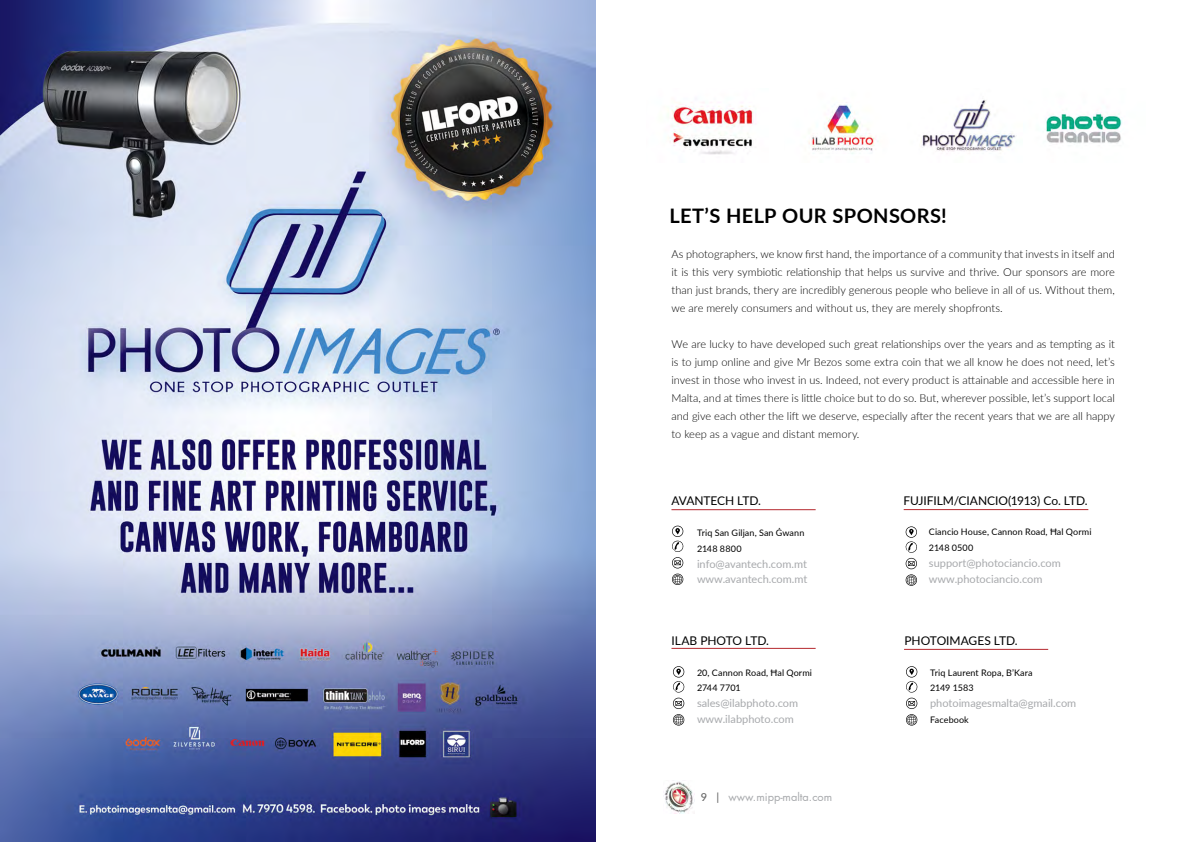
<style>
.page{position:relative;width:1191px;height:842px;background:#fff}
.page>*{position:absolute;margin:0;border:0;box-sizing:border-box;transform-origin:0 0}
.t1{font:700 20px "Lato";letter-spacing:.02em;color:#000}
.t2{font:12px "Lato";letter-spacing:-.005em;color:#000}
.t3{font:300 11px/18px "Lato";color:#000;text-align:justify}
.t4{font:11px/15.9px "Lato";color:#a7a9ac}
.t5{font:11px "Futura";color:#a7a9ac}
.t6{font:9px/15.9px "Lato";letter-spacing:.01em;color:#000}
.s1{font-family:"Lato";font-weight:500;color:#666}
</style>
<div class="page">
<img style="left:663px;top:780px;width:32px;height:34px">
<svg style="left:672px;top:526px;width:12px;height:42px"></svg>
<svg style="left:672px;top:574px;width:11px;height:11px"></svg>
<hr style="left:671px;top:509px;width:144px;height:1px;background:#b5282e">
<hr style="left:671px;top:648px;width:144px;height:1px;background:#b5282e">
<svg style="left:673px;top:666px;width:12px;height:59px"></svg>
<hr style="left:904px;top:649px;width:144px;height:1px;background:#b5282e">
<svg style="left:906px;top:666px;width:12px;height:59px"></svg>
<img style="left:668px;top:102px;width:88px;height:53px">
<hr style="left:903px;top:509px;width:185px;height:1px;background:#b5282e">
<svg style="left:905px;top:526px;width:12px;height:60px"></svg>
<img style="left:0;top:0;width:595px;height:842px">
<img style="left:808px;top:102px;width:70px;height:52px">
<img style="left:921px;top:100px;width:95px;height:52px">
<img style="left:1046px;top:112px;width:76px;height:31px">
<h1 class="t1" style="left:669px;top:201px;width:279px">LET’S HELP OUR SPONSORS!</h1>
<p class="t3" style="left:671px;top:245px;width:445px">As photographers, we know first hand, the importance of a community that invests in itself and it is this very symbiotic relationship that helps us survive and thrive. Our sponsors are more than just brands, thery are incredibly generous people who believe in all of us. Without them, we are merely consumers and without us, they are merely shopfronts.</p>
<p class="t3" style="left:671px;top:335px;width:445px">We are lucky to have developed such great relationships over the years and as tempting as it is to jump online and give Mr Bezos some extra coin that we all know he does not need, let’s invest in those who invest in us. Indeed, not every product is attainable and accessible here in Malta, and at times there is little choice but to do so. But, wherever possible, let’s support local and give each other the lift we deserve, especially after the recent years that we are all happy to keep as a vague and distant memory.</p>
<p class="t2" style="left:671px;top:492px;width:91px">AVANTECH LTD.</p>
<p class="t6" style="left:697px;top:524px;width:109px">Triq San Giljan, San Ġwann<br>2148 8800</p>
<p class="t4" style="left:697px;top:555px;width:112px">info@avantech.com.mt www.avantech.com.mt</p>
<p class="t2" style="left:671px;top:632px;width:99px">ILAB PHOTO LTD.</p>
<p class="t6" style="left:697px;top:664px;width:116px">20, Cannon Road, Ħal Qormi<br>2744 7701</p>
<p class="t4" style="left:697px;top:695px;width:103px">sales@ilabphoto.com www.ilabphoto.com</p>
<p class="t5" style="left:701px;top:790px;width:133px"><span class="s1">9 |</span> www.mipp-malta.com</p>
<p class="t2" style="left:903px;top:492px;width:186px">FUJIFILM/CIANCIO(1913) Co. LTD.</p>
<p class="t6" style="left:929px;top:523px;width:164px">Ciancio House, Cannon Road, Ħal Qormi<br>2148 0500</p>
<p class="t4" style="left:929px;top:555px;width:133px">support@photociancio.com www.photociancio.com</p>
<p class="t2" style="left:904px;top:632px;width:115px">PHOTOIMAGES LTD.</p>
<p class="t6" style="left:930px;top:664px;width:104px">Triq Laurent Ropa, B’Kara<br>2149 1583</p>
<p class="t4" style="left:930px;top:695px;width:148px">photoimagesmalta@gmail.com</p>
<p class="t6" style="left:930px;top:712px;width:40px">Facebook</p>
</div>
